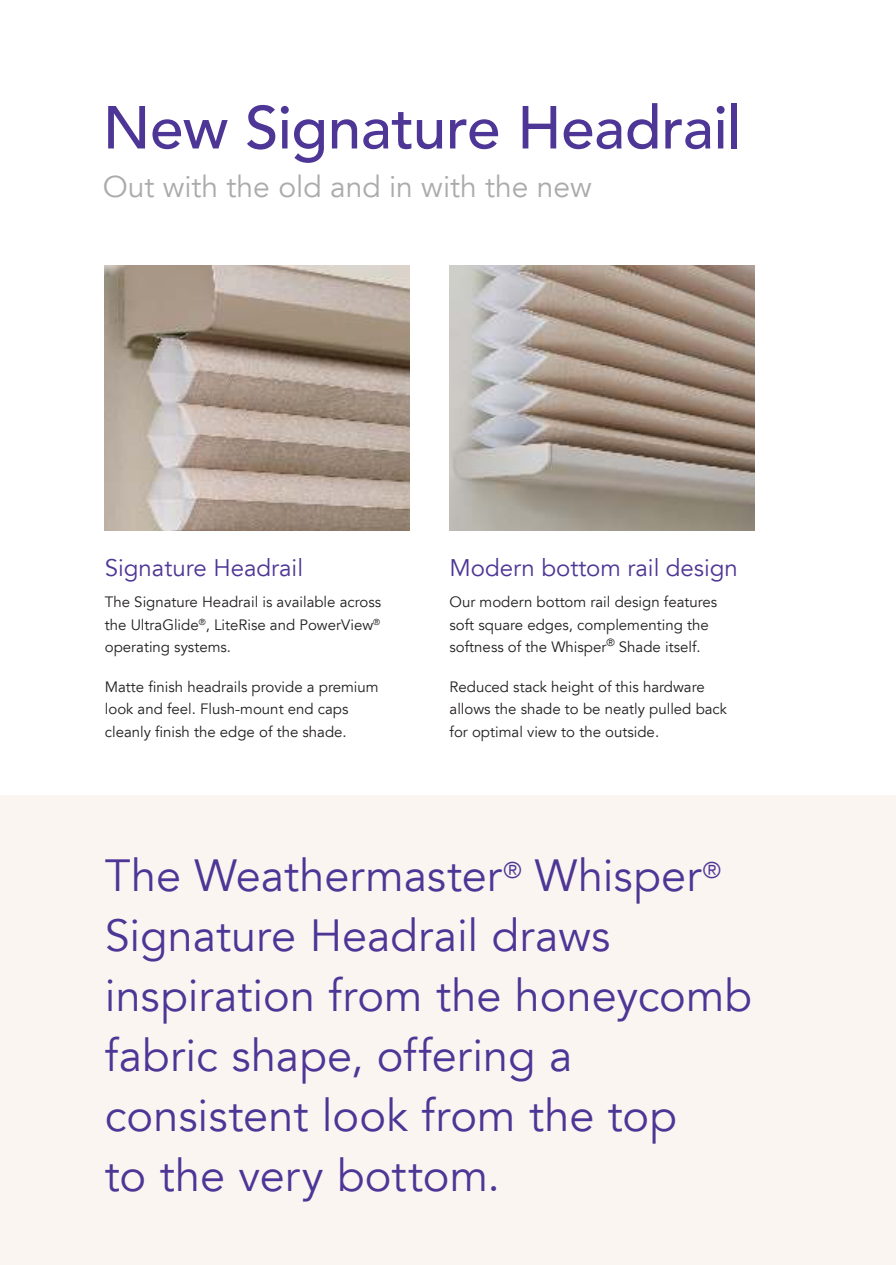
<style>
.page{position:relative;width:896px;height:1265px;background:#fff}
.page>*{position:absolute;margin:0;border:0;box-sizing:border-box;transform-origin:0 0}
.t1{font:500 60px "Avenir LT Std";letter-spacing:-.01em;color:#4d3695}
.t2{font:45px/60px "Avenir LT";color:#4d3695}
.t3{font:30px "Avenir LT";color:#ababad}
.t4{font:24px "Avenir LT";color:#4d3695}
.t5{font:15px/22.5px "Avenir LT";color:#221f1f}
</style>
<div class="page">
<img style="left:449px;top:266px;width:304px;height:264px">
<img style="left:105px;top:266px;width:304px;height:264px">
<div style="left:0;top:796px;width:895px;height:469px;background:#fbf5f2"></div>
<h1 class="t1" style="left:103px;top:102px;width:640px">New Signature Headrail</h1>
<h3 class="t3" style="left:103px;top:174px;width:490px">Out with the old and in with the new</h3>
<h3 class="t4" style="left:105px;top:558px;width:200px">Signature Headrail</h3>
<p class="t5" style="left:105px;top:592px;width:278px;text-align:justify">The Signature Headrail is available across the UltraGlide<sup>®</sup>, LiteRise and PowerView<sup>® </sup>operating systems.</p>
<p class="t5" style="left:105px;top:676px;width:275px">Matte finish headrails provide a premium look and feel. Flush-mount end caps cleanly finish the edge of the shade.</p>
<h3 class="t4" style="left:449px;top:558px;width:290px">Modern bottom rail design</h3>
<p class="t5" style="left:449px;top:592px;width:269px">Our modern bottom rail design features soft square edges, complementing the softness of the Whisper<sup>®</sup> Shade itself.</p>
<p class="t5" style="left:449px;top:677px;width:279px">Reduced stack height of this hardware allows the shade to be neatly pulled back for optimal view to the outside.</p>
<h2 class="t2" style="left:105px;top:850px;width:648px">The Weathermaster<sup>®</sup> Whisper<sup>®<br></sup>Signature Headrail draws inspiration from the honeycomb fabric shape, offering a consistent look from the top<br>to the very bottom.</h2>
</div>
